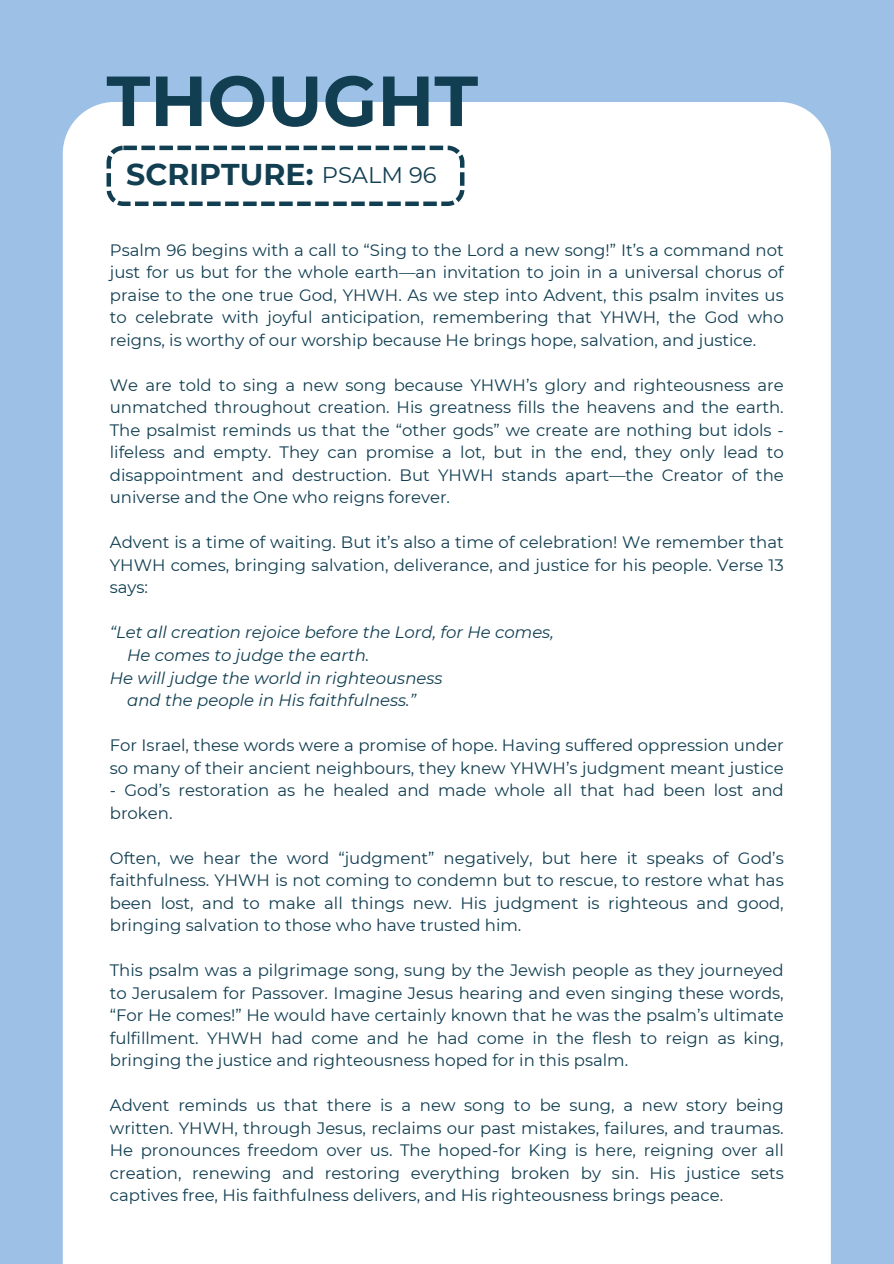
<style>
.page{position:relative;width:894px;height:1264px;background:#fff}
.page>*{position:absolute;margin:0;border:0;box-sizing:border-box;transform-origin:0 0}
.t1{font:700 70.65px "Montserrat";color:#113e51}
.t2{font:700 30px "Montserrat";color:#113e51}
.t3{font:22.65px "Montserrat";color:#113e51}
.t4{font:16.5px/22.5px "Montserrat";color:#113e51;text-align:justify}
.t5{font:italic 16.5px "Montserrat";color:#113e51}
</style>
<div class="page">
<div style="left:0;top:0;width:893px;height:1263px;background:#9dc0e6"></div>
<div style="left:63px;top:102px;width:767px;height:1161px;background:#fff"></div>
<svg style="left:106px;top:146px;width:358px;height:60px;background:#e2e7ea"></svg>
<p class="t1" style="left:106px;top:58px;width:373px">THOUGHT</p>
<p class="t2" style="left:126px;top:155px;width:189px">SCRIPTURE:</p>
<p class="t3" style="left:322px;top:161px;width:116px">PSALM 96</p>
<h1 class="t4" style="left:110px;top:239px;width:675px">Psalm 96 begins with a call to “Sing to the Lord a new song!” It’s a command not just for us but for the whole earth—an invitation to join in a universal chorus of praise to the one true God, YHWH. As we step into Advent, this psalm invites us to celebrate with joyful anticipation, remembering that YHWH, the God who reigns, is worthy of our worship because He brings hope, salvation, and justice.</h1>
<h2 class="t4" style="left:110px;top:374px;width:675px">We are told to sing a new song because YHWH’s glory and righteousness are unmatched throughout creation. His greatness fills the heavens and the earth.<br>The psalmist reminds us that the “other gods” we create are nothing but idols - lifeless and empty. They can promise a lot, but in the end, they only lead to disappointment and destruction. But YHWH stands apart—the Creator of the universe and the One who reigns forever.</h2>
<h3 class="t4" style="left:110px;top:531px;width:675px">Advent is a time of waiting. But it’s also a time of celebration! We remember that YHWH comes, bringing salvation, deliverance, and justice for his people. Verse 13 says:</h3>
<p class="t5" style="left:110px;top:622px;width:445px">“Let all creation rejoice before the Lord, for He comes,</p>
<p class="t5" style="left:127px;top:645px;width:244px">He comes to judge the earth.</p>
<p class="t5" style="left:110px;top:667px;width:334px">He will judge the world in righteousness</p>
<p class="t5" style="left:127px;top:690px;width:290px">and the people in His faithfulness.”</p>
<p class="t4" style="left:110px;top:734px;width:675px">For Israel, these words were a promise of hope. Having suffered oppression under so many of their ancient neighbours, they knew YHWH’s judgment meant justice</p>
<p class="t4" style="left:110px;top:779px;width:675px">- God’s restoration as he healed and made whole all that had been lost and broken.</p>
<p class="t4" style="left:110px;top:846px;width:675px">Often, we hear the word “judgment” negatively, but here it speaks of God’s faithfulness. YHWH is not coming to condemn but to rescue, to restore what has been lost, and to make all things new. His judgment is righteous and good, bringing salvation to those who have trusted him.</p>
<p class="t4" style="left:110px;top:959px;width:675px">This psalm was a pilgrimage song, sung by the Jewish people as they journeyed to Jerusalem for Passover. Imagine Jesus hearing and even singing these words, “For He comes!” He would have certainly known that he was the psalm’s ultimate fulfillment. YHWH had come and he had come in the flesh to reign as king, bringing the justice and righteousness hoped for in this psalm.</p>
<p class="t4" style="left:110px;top:1094px;width:675px">Advent reminds us that there is a new song to be sung, a new story being written. YHWH, through Jesus, reclaims our past mistakes, failures, and traumas.<br>He pronounces freedom over us. The hoped-for King is here, reigning over all creation, renewing and restoring everything broken by sin. His justice sets captives free, His faithfulness delivers, and His righteousness brings peace.</p>
</div>
